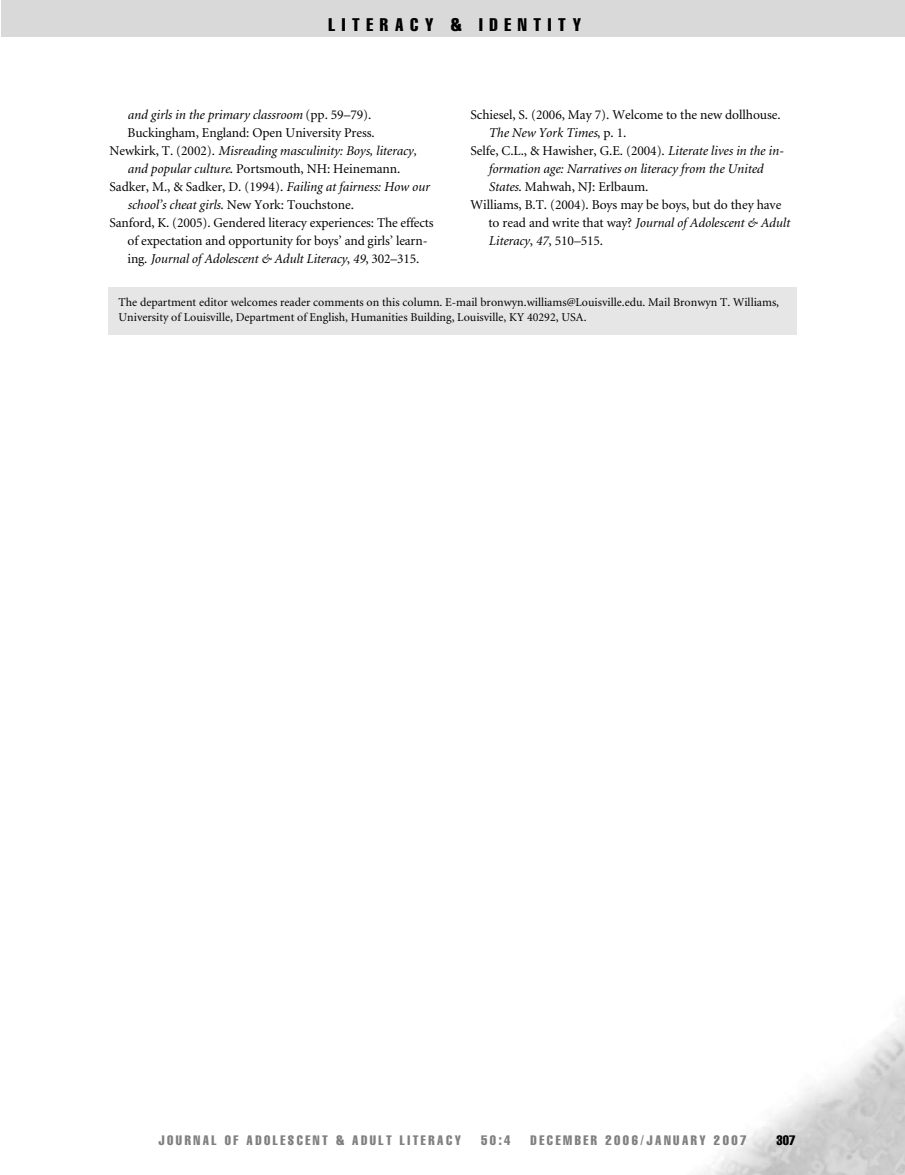
<style>
.page{position:relative;width:905px;height:1175px;background:#fff}
.page>*{position:absolute;margin:0;border:0;box-sizing:border-box;transform-origin:0 0}
.t1{font:extra-condensed 18px "Helvetica";letter-spacing:.37em;color:#000}
.t2{font:13.5px "Minion";letter-spacing:-.005em;color:#000}
.t3{font:italic 13.5px "Minion";letter-spacing:-.005em;color:#000}
.t4{font:extra-condensed 13.5px "Helvetica";letter-spacing:.185em;color:#808080}
.t5{font:extra-condensed 13.5px "Helvetica";color:#000}
.t6{font:12px/15px "Minion";color:#000}
.s1{font-style:normal}
.s2{font-style:italic}
</style>
<div class="page">
<div style="left:2px;top:0;width:902px;height:36px;background:#d9d9d9"></div>
<div style="left:108px;top:287px;width:688px;height:48px;background:#e6e6e6"></div>
<h1 class="t1" style="left:328px;top:18px;width:254px">LITERACY &amp; IDENTITY</h1>
<p class="t3" style="left:128px;top:109px;width:245px">and girls in the primary classroom <span class="s1">(pp. 59–79).</span></p>
<p class="t2" style="left:128px;top:127px;width:249px">Buckingham, England: Open University Press.</p>
<p class="t3" style="left:110px;top:145px;width:308px"><span class="s1">Newkirk, T. (2002).</span> Misreading masculinity: Boys, literacy,</p>
<p class="t2" style="left:128px;top:163px;width:274px"><span class="s2">and popular culture</span>. Portsmouth, NH: Heinemann.</p>
<p class="t2" style="left:110px;top:181px;width:321px">Sadker, M., &amp; Sadker, D. (1994). <span class="s2">Failing at fairness: How our</span></p>
<p class="t2" style="left:128px;top:199px;width:228px"><span class="s2">school’s cheat girls</span>. New York: Touchstone.</p>
<p class="t2" style="left:110px;top:217px;width:326px">Sanford, K. (2005). Gendered literacy experiences: The effects</p>
<p class="t2" style="left:127px;top:235px;width:301px">of expectation and opportunity for boys’ and girls’ learn-</p>
<p class="t3" style="left:127px;top:253px;width:293px"><span class="s1">ing.</span> Journal of Adolescent &amp; Adult Literacy<span class="s1">,</span> 49<span class="s1">, 302–315.</span></p>
<p class="t2" style="left:470px;top:109px;width:312px">Schiesel, S. (2006, May 7). Welcome to the new dollhouse.</p>
<p class="t3" style="left:488px;top:127px;width:139px">The New York Times<span class="s1">, p. 1.</span></p>
<p class="t2" style="left:470px;top:145px;width:314px">Selfe, C.L., &amp; Hawisher, G.E. (2004). <span class="s2">Literate lives in the in-</span></p>
<p class="t3" style="left:488px;top:163px;width:276px">formation age: Narratives on literacy from the United</p>
<p class="t2" style="left:488px;top:181px;width:161px"><span class="s2">States</span>. Mahwah, NJ: Erlbaum.</p>
<p class="t2" style="left:470px;top:199px;width:312px">Williams, B.T. (2004). Boys may be boys, but do they have</p>
<p class="t3" style="left:488px;top:217px;width:303px"><span class="s1">to read and write that way?</span> Journal of Adolescent &amp; Adult</p>
<p class="t3" style="left:488px;top:235px;width:116px">Literacy<span class="s1">,</span> 47<span class="s1">, 510–515.</span></p>
<p class="t6" style="left:118px;top:296px;width:662px">The department editor welcomes reader comments on this column. E-mail bronwyn.williams@Louisville.edu. Mail Bronwyn T. Williams,<br>University of Louisville, Department of English, Humanities Building, Louisville, KY 40292, USA.</p>
<p class="t4" style="left:158px;top:1135px;width:304px">JOURNAL OF ADOLESCENT &amp; ADULT LITERACY</p>
<p class="t4" style="left:481px;top:1135px;width:31px">50:4</p>
<p class="t4" style="left:530px;top:1135px;width:217px">DECEMBER 2006/JANUARY 2007</p>
<p class="t5" style="left:776px;top:1135px;width:20px">307</p>
</div>
